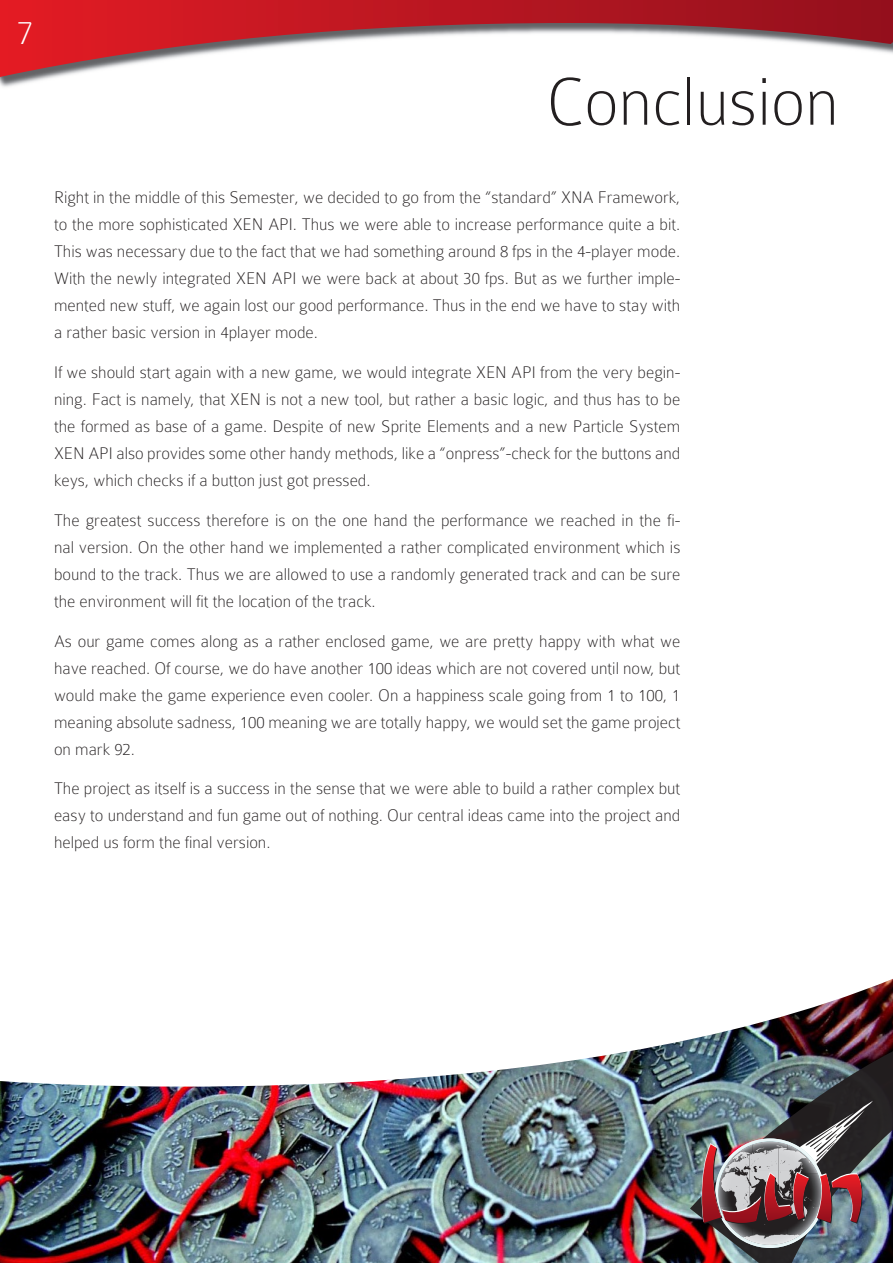
<style>
.page{position:relative;width:893px;height:1263px;background:#fff}
.page>*{position:absolute;margin:0;border:0;box-sizing:border-box;transform-origin:0 0}
.t1{font:100 72px "Colaborate";color:#231f20}
.t2{font:100 36px "Colaborate";color:#fff}
.t3{font:100 18px/27px "Colaborate";color:#231f20;text-align:justify}
</style>
<div class="page">
<img style="left:0;top:979px;width:893px;height:284px">
<svg style="left:0;top:0;width:893px;height:77px"></svg>
<img style="left:690px;top:1004px;width:203px;height:259px">
<img style="left:702px;top:1101px;width:171px;height:147px">
<h2 class="t2" style="left:17px;top:14px;width:18px">7</h2>
<h1 class="t1" style="left:546px;top:65px;width:294px">Conclusion</h1>
<p class="t3" style="left:54px;top:184px;width:628px">Right in the middle of this Semester, we decided to go from the “standard” XNA Framework, to the more sophisticated XEN API. Thus we were able to increase performance quite a bit.<br>This was necessary due to the fact that we had something around 8 fps in the 4-player mode.<br>With the newly integrated XEN API we were back at about 30 fps. But as we further imple&shy;mented new stuff, we again lost our good performance. Thus in the end we have to stay with a rather basic version in 4player mode.</p>
<p class="t3" style="left:54px;top:359px;width:628px">If we should start again with a new game, we would integrate XEN API from the very begin&shy;ning. Fact is namely, that XEN is not a new tool, but rather a basic logic, and thus has to be the formed as base of a game. Despite of new Sprite Elements and a new Particle System XEN API also provides some other handy methods, like a “onpress”-check for the buttons and keys, which checks if a button just got pressed.</p>
<p class="t3" style="left:54px;top:506px;width:628px">The greatest success therefore is on the one hand the performance we reached in the fi&shy;nal version. On the other hand we implemented a rather complicated environment which is bound to the track. Thus we are allowed to use a randomly generated track and can be sure the environment will fit the location of the track.</p>
<p class="t3" style="left:54px;top:627px;width:628px">As our game comes along as a rather enclosed game, we are pretty happy with what we have reached. Of course, we do have another 100 ideas which are not covered until now, but would make the game experience even cooler. On a happiness scale going from 1 to 100, 1 meaning absolute sadness, 100 meaning we are totally happy, we would set the game project on mark 92.</p>
<p class="t3" style="left:54px;top:775px;width:628px">The project as itself is a success in the sense that we were able to build a rather complex but easy to understand and fun game out of nothing. Our central ideas came into the project and helped us form the final version.</p>
</div>
